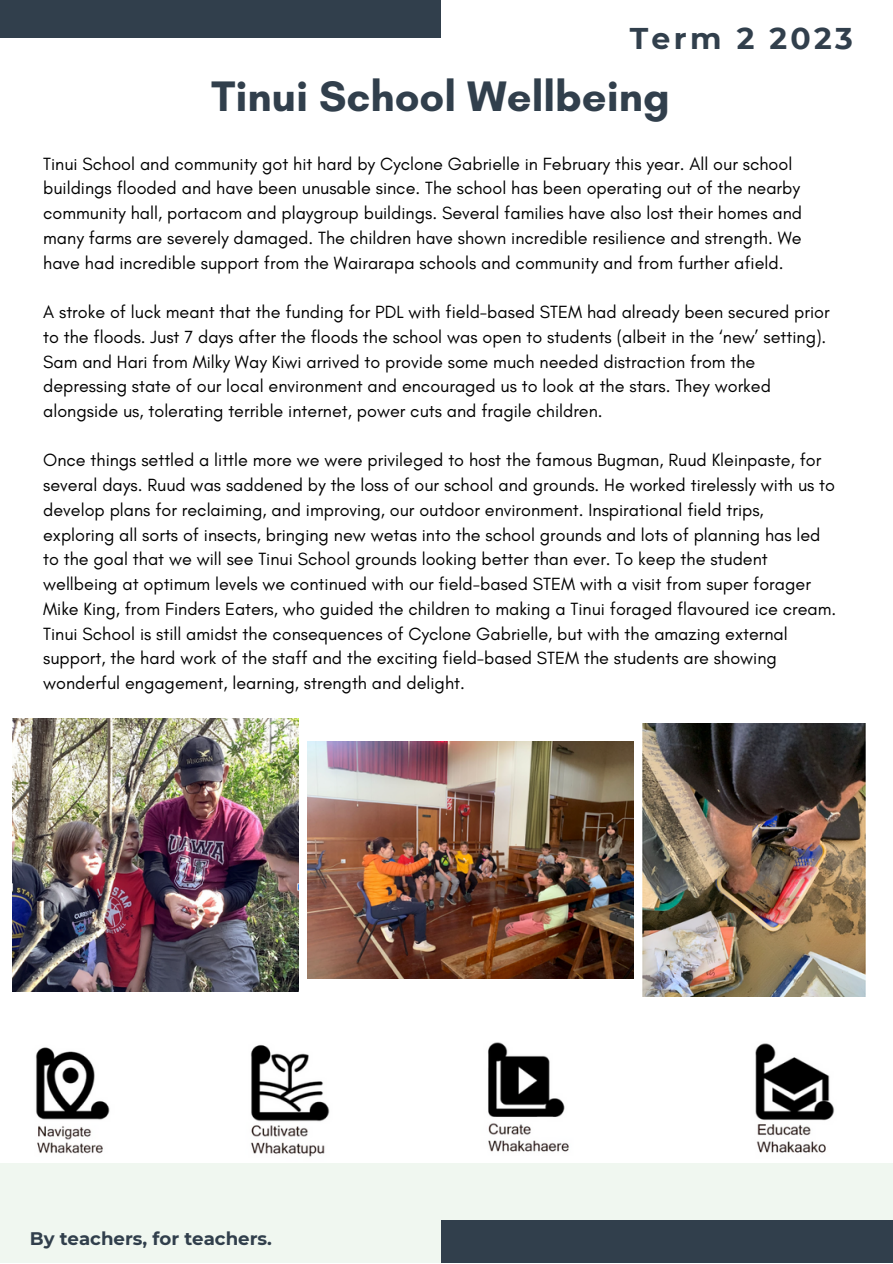
<style>
.page{position:relative;width:893px;height:1264px;background:#fff}
.page>*{position:absolute;margin:0;border:0;box-sizing:border-box;transform-origin:0 0}
.t1{font:700 43.5px "Glacial Indifference";color:#313f4c}
.t2{font:700 30px "Montserrat";letter-spacing:.11em;color:#313f4c}
.t3{font:700 18.15px "Montserrat";color:#313f4c}
.t4{font:18px/24.8px "Glacial Indifference";color:#000}
</style>
<div class="page">
<div style="left:0;top:1162px;width:892px;height:100px;background:#f0f7f0"></div>
<div style="left:440px;top:1220px;width:452px;height:42px;background:#313f4c"></div>
<div style="left:0;top:0;width:440px;height:38px;background:#313f4c"></div>
<img style="left:36px;top:1047px;width:74px;height:107px">
<img style="left:251px;top:1044px;width:79px;height:113px">
<img style="left:488px;top:1042px;width:81px;height:110px">
<img style="left:755px;top:1043px;width:80px;height:110px">
<img style="left:13px;top:718px;width:285px;height:273px">
<img style="left:307px;top:741px;width:326px;height:237px">
<img style="left:642px;top:723px;width:222px;height:273px">
<p class="t2" style="left:629px;top:20px;width:225px">Term 2 2023</p>
<p class="t1" style="left:211px;top:70px;width:460px">Tinui School Wellbeing</p>
<p class="t4" style="left:43px;top:151px;width:760px">Tinui School and community got hit hard by Cyclone Gabrielle in February this year. All our school buildings flooded and have been unusable since. The school has been operating out of the nearby community hall, portacom and playgroup buildings. Several families have also lost their homes and many farms are severely damaged. The children have shown incredible resilience and strength. We have had incredible support from the Wairarapa schools and community and from further afield.</p>
<p class="t4" style="left:43px;top:299px;width:788px">A stroke of luck meant that the funding for PDL with field-based STEM had already been secured prior to the floods. Just 7 days after the floods the school was open to students (albeit in the ‘new’ setting).<br>Sam and Hari from Milky Way Kiwi arrived to provide some much needed distraction from the depressing state of our local environment and encouraged us to look at the stars. They worked alongside us, tolerating terrible internet, power cuts and fragile children.</p>
<p class="t4" style="left:43px;top:448px;width:794px">Once things settled a little more we were privileged to host the famous Bugman, Ruud Kleinpaste, for several days. Ruud was saddened by the loss of our school and grounds. He worked tirelessly with us to develop plans for reclaiming, and improving, our outdoor environment. Inspirational field trips, exploring all sorts of insects, bringing new wetas into the school grounds and lots of planning has led to the goal that we will see Tinui School grounds looking better than ever. To keep the student wellbeing at optimum levels we continued with our field-based STEM with a visit from super forager Mike King, from Finders Eaters, who guided the children to making a Tinui foraged flavoured ice cream.<br>Tinui School is still amidst the consequences of Cyclone Gabrielle, but with the amazing external support, the hard work of the staff and the exciting field-based STEM the students are showing wonderful engagement, learning, strength and delight.</p>
<p class="t3" style="left:30px;top:1227px;width:243px">By teachers, for teachers.</p>
</div>
